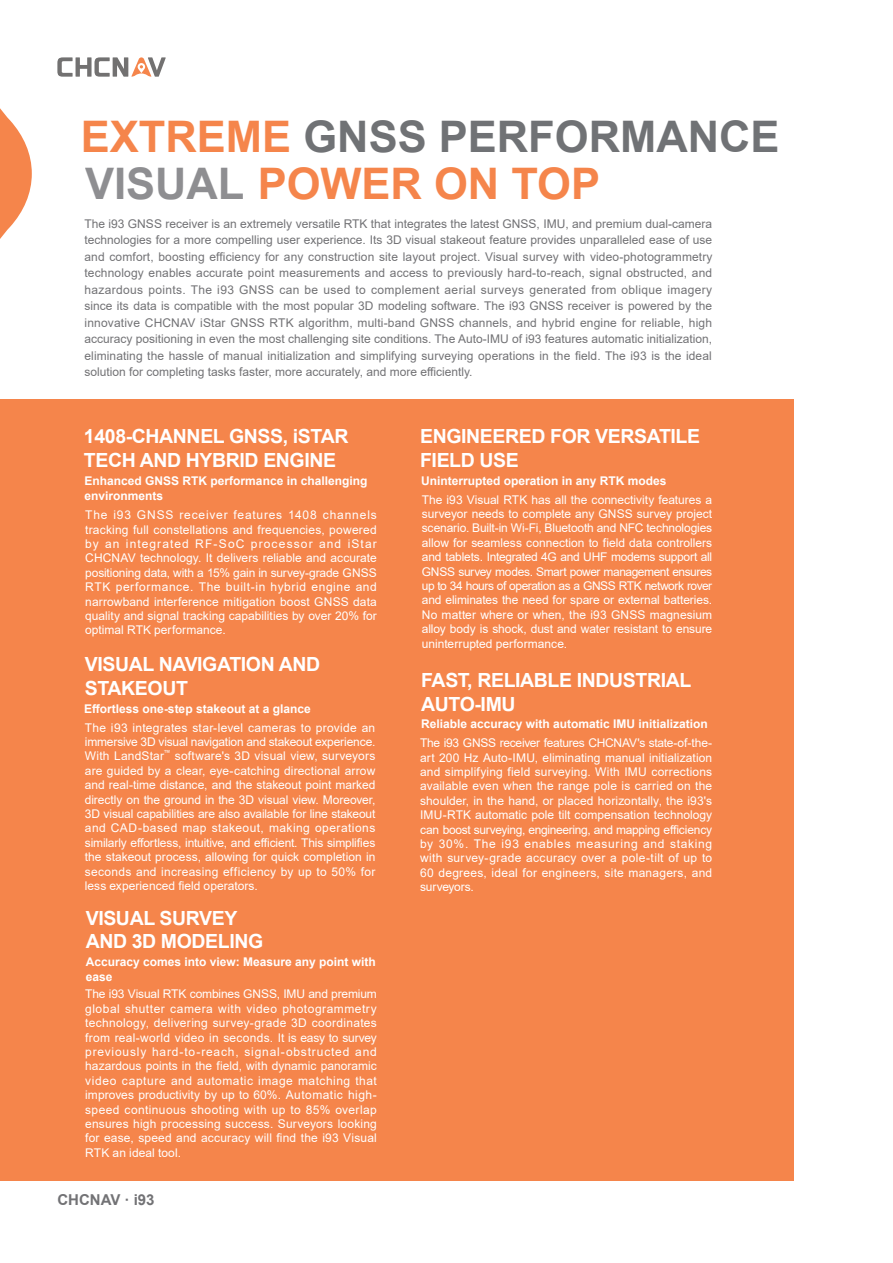
<style>
.page{position:relative;width:893px;height:1263px;background:#fff}
.page>*{position:absolute;margin:0;border:0;box-sizing:border-box;transform-origin:0 0}
.t1{font:700 43.5px "Arial";color:#707275}
.t2{font:700 43.5px "Arial";color:#f5854b}
.t3{font:700 19.5px/23.4px "Arial";letter-spacing:-.02em;color:#fff}
.t4{font:700 15px "Arial";color:#727275}
.t5{font:12px/14.4px "Arial";letter-spacing:.005em;color:#fff;text-align:justify}
.t6{font:12px/16.5px "Arial";color:#727275;text-align:justify}
.t7{font:700 12px/14.4px "Arial";color:#fff}
.t8{font:7.05px "Arial";color:#fff}
.s1{color:#f5854b}
.s2{color:#727276}
</style>
<div class="page">
<div style="left:0;top:400px;width:793px;height:781px;background:#f5854b"></div>
<svg style="left:57px;top:57px;width:109px;height:20px"></svg>
<svg style="left:0;top:108px;width:32px;height:131px"></svg>
<p class="t1" style="left:81px;top:106px;width:700px"><span class="s1">EXTREME</span> GNSS PERFORMANCE</p>
<p class="t2" style="left:85px;top:153px;width:517px"><span class="s2">VISUAL</span> POWER ON TOP</p>
<p class="t6" style="left:85px;top:215px;width:629px">The i93 GNSS receiver is an extremely versatile RTK that integrates the latest GNSS, IMU, and premium dual-camera technologies for a more compelling user experience. Its 3D visual stakeout feature provides unparalleled ease of use and comfort, boosting efficiency for any construction site layout project. Visual survey with video-photogrammetry technology enables accurate point measurements and access to previously hard-to-reach, signal obstructed, and hazardous points. The i93 GNSS can be used to complement aerial surveys generated from oblique imagery since its data is compatible with the most popular 3D modeling software. The i93 GNSS receiver is powered by the innovative CHCNAV iStar GNSS RTK algorithm, multi-band GNSS channels, and hybrid engine for reliable, high accuracy positioning in even the most challenging site conditions. The Auto-IMU of i93 features automatic initialization, eliminating the hassle of manual initialization and simplifying surveying operations in the field. The i93 is the ideal solution for completing tasks faster, more accurately, and more efficiently.</p>
<p class="t3" style="left:84px;top:425px;width:266px">1408-CHANNEL GNSS, iSTAR<br>TECH AND HYBRID ENGINE</p>
<p class="t7" style="left:85px;top:474px;width:284px">Enhanced GNSS RTK performance in challenging environments</p>
<p class="t5" style="left:85px;top:508px;width:293px">The i93 GNSS receiver features 1408 channels tracking full constellations and frequencies, powered by an integrated RF-SoC processor and iStar CHCNAV technology. It delivers reliable and accurate positioning data, with a 15% gain in survey-grade GNSS RTK performance. The built-in hybrid engine and narrowband interference mitigation boost GNSS data quality and signal tracking capabilities by over 20% for optimal RTK performance.</p>
<p class="t3" style="left:85px;top:653px;width:237px">VISUAL NAVIGATION AND<br>STAKEOUT</p>
<p class="t7" style="left:84px;top:702px;width:228px">Effortless one-step stakeout at a glance</p>
<p class="t5" style="left:85px;top:720px;width:292px">The i93 integrates star-level cameras to provide an immersive 3D visual navigation and stakeout experience.<br>With LandStar</p>
<p class="t8" style="left:163px;top:747px;width:8px">™</p>
<p class="t5" style="left:85px;top:749px;width:292px;text-indent:90px">software's 3D visual view, surveyors are guided by a clear, eye-catching directional arrow and real-time distance, and the stakeout point marked directly on the ground in the 3D visual view. Moreover, 3D visual capabilities are also available for line stakeout and CAD-based map stakeout, making operations similarly effortless, intuitive, and efficient. This simplifies the stakeout process, allowing for quick completion in seconds and increasing efficiency by up to 50% for less experienced field operators.</p>
<p class="t3" style="left:86px;top:906px;width:153px">VISUAL SURVEY</p>
<p class="t3" style="left:86px;top:929px;width:179px">AND 3D MODELING</p>
<p class="t7" style="left:86px;top:955px;width:292px">Accuracy comes into view: Measure any point with ease</p>
<p class="t5" style="left:85px;top:987px;width:293px">The i93 Visual RTK combines GNSS, IMU and premium global shutter camera with video photogrammetry technology, delivering survey-grade 3D coordinates from real-world video in seconds. It is easy to survey previously hard-to-reach, signal-obstructed and hazardous points in the field, with dynamic panoramic video capture and automatic image matching that improves productivity by up to 60%. Automatic high&shy;speed continuous shooting with up to 85% overlap ensures high processing success. Surveyors looking for ease, speed and accuracy will find the i93 Visual RTK an ideal tool.</p>
<p class="t4" style="left:57px;top:1189px;width:99px">CHCNAV · i93</p>
<p class="t3" style="left:420px;top:425px;width:281px">ENGINEERED FOR VERSATILE<br>FIELD USE</p>
<p class="t7" style="left:421px;top:474px;width:247px">Uninterrupted operation in any RTK modes</p>
<p class="t5" style="left:422px;top:492px;width:292px">The i93 Visual RTK has all the connectivity features a surveyor needs to complete any GNSS survey project scenario. Built-in Wi-Fi, Bluetooth and NFC technologies allow for seamless connection to field data controllers and tablets. Integrated 4G and UHF modems support all GNSS survey modes. Smart power management ensures up to 34 hours of operation as a GNSS RTK network rover and eliminates the need for spare or external batteries.<br>No matter where or when, the i93 GNSS magnesium alloy body is shock, dust and water resistant to ensure uninterrupted performance.</p>
<p class="t3" style="left:421px;top:669px;width:272px">FAST, RELIABLE INDUSTRIAL<br>AUTO-IMU</p>
<p class="t7" style="left:421px;top:717px;width:288px">Reliable accuracy with automatic IMU initialization</p>
<p class="t5" style="left:420px;top:736px;width:294px">The i93 GNSS receiver features CHCNAV's state-of-the&shy;art 200 Hz Auto-IMU, eliminating manual initialization and simplifying field surveying. With IMU corrections available even when the range pole is carried on the shoulder, in the hand, or placed horizontally, the i93's IMU-RTK automatic pole tilt compensation technology can boost surveying, engineering, and mapping efficiency by 30%. The i93 enables measuring and staking with survey-grade accuracy over a pole-tilt of up to 60 degrees, ideal for engineers, site managers, and surveyors.</p>
</div>
